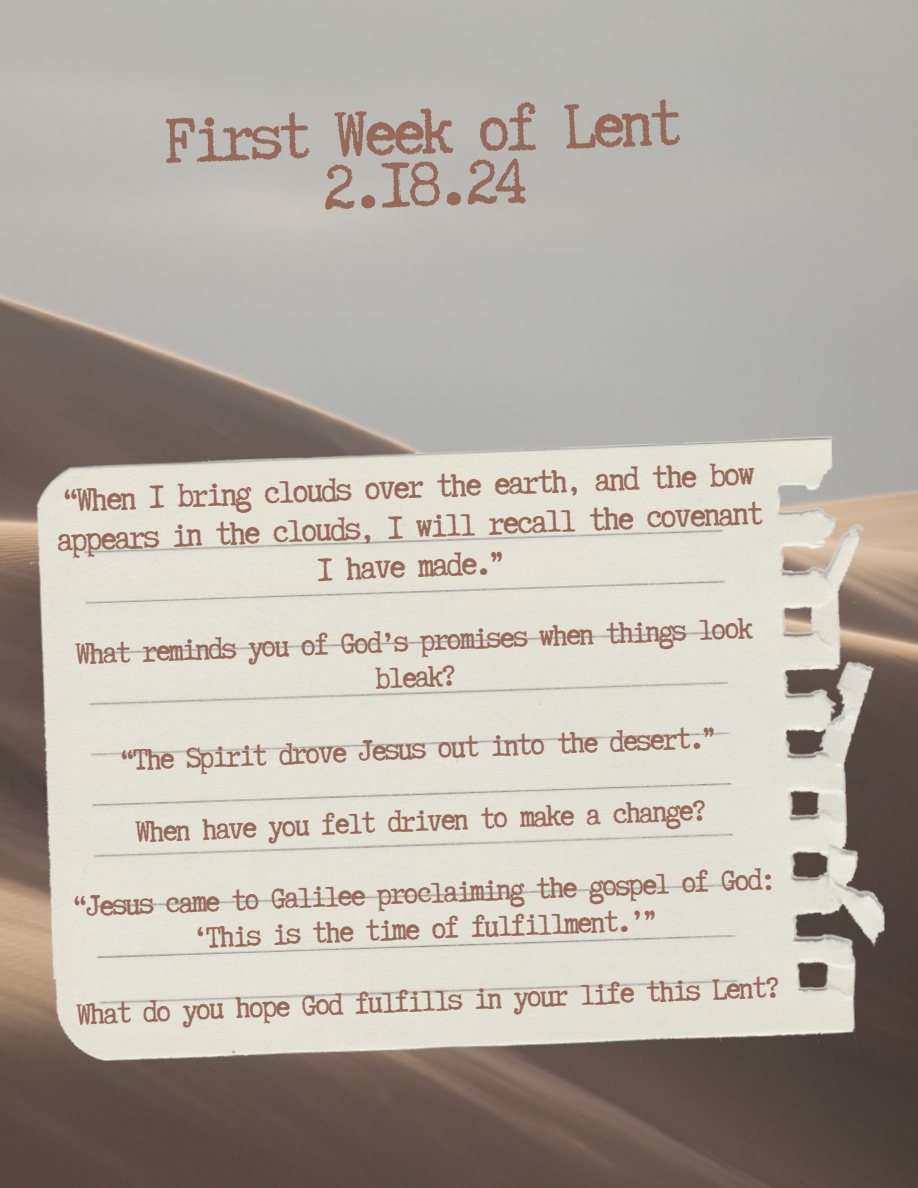
<style>
.page{position:relative;width:918px;height:1188px;background:#fff}
.page>*{position:absolute;margin:0;border:0;box-sizing:border-box;transform-origin:0 0}
.t1{font:75.45px "Truetypewriter Polygl OTT";color:#966959}
.t2{font:37.95px/39.3px "Truetypewriter Polygl OTT";color:#966959;text-align:center}
.t3{font:34.95px/36px "Truetypewriter Polygl OTT";color:#966959;text-align:center}
</style>
<div class="page">
<img style="left:0;top:0;width:918px;height:1188px">
<img style="left:24px;top:430px;width:870px;height:642px">
<p class="t1" style="left:162px;top:102px;width:520px;rotate:-2deg">First Week of Lent</p>
<p class="t1" style="left:321px;top:148px;width:206px;rotate:-2deg">2.18.24</p>
<p class="t2" style="left:55px;top:480px;width:709px;rotate:-2deg">“When I bring clouds over the earth, and the bow appears in the clouds, I will recall the covenant<br>I have made.”</p>
<p class="t3" style="left:75px;top:635px;width:679px;rotate:-2deg">What reminds you of God’s promises when things look bleak?</p>
<p class="t3" style="left:119px;top:741px;width:600px;rotate:-2deg">“The Spirit drove Jesus out into the desert.”</p>
<p class="t3" style="left:135px;top:813px;width:573px;rotate:-2deg">When have you felt driven to make a change?</p>
<p class="t3" style="left:72px;top:887px;width:706px;rotate:-2deg">“Jesus came to Galilee proclaiming the gospel of God: ‘This is the time of fulfillment.’”</p>
<p class="t3" style="left:76px;top:995px;width:706px;rotate:-2deg">What do you hope God fulfills in your life this Lent?</p>
</div>
